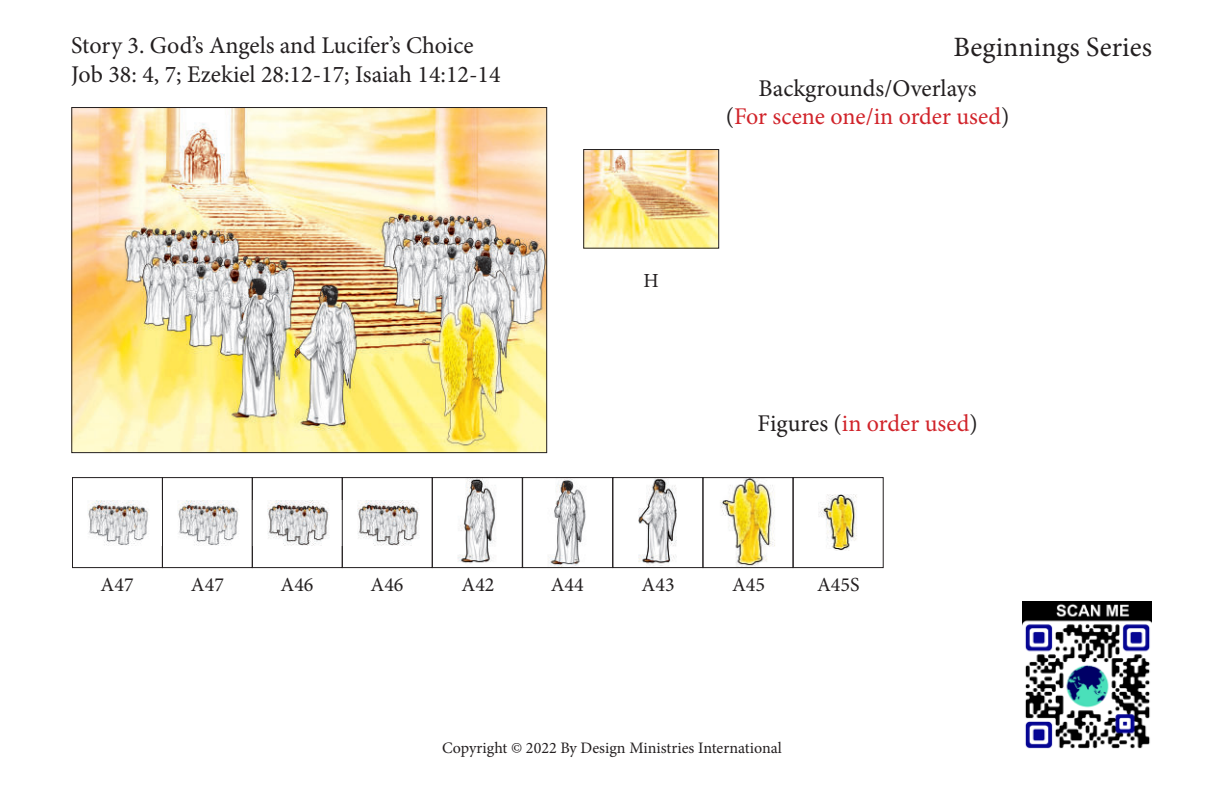
<style>
.page{position:relative;width:1224px;height:792px;background:#fff}
.page>*{position:absolute;margin:0;border:0;box-sizing:border-box;transform-origin:0 0}
.t1{font:28px "Minion Pro";color:#231f20}
.t2{font:24px/28.8px "Minion Pro";color:#231f20}
.t3{font:24px/28.8px "Minion Pro";color:#d1232a;text-align:center}
.t4{font:20px "Minion Pro";color:#231f20}
.t5{font:16px "Minion Pro";color:#231f20}
.s1{color:#231f20}
</style>
<div class="page">
<img style="left:1022px;top:601px;width:130px;height:148px">
<img style="left:73px;top:109px;width:472px;height:342px">
<img style="left:585px;top:151px;width:132px;height:96px">
<div style="left:583px;top:149px;width:136px;height:100px;border:1px solid #231f20"></div>
<img style="left:88px;top:500px;width:332px;height:45px">
<div style="left:342px;top:477px;width:91px;height:91px;border:1px solid #231f20"></div>
<img style="left:457px;top:479px;width:39px;height:85px">
<div style="left:432px;top:477px;width:91px;height:91px;border:1px solid #231f20"></div>
<img style="left:549px;top:479px;width:37px;height:87px">
<div style="left:522px;top:477px;width:91px;height:91px;border:1px solid #231f20"></div>
<img style="left:819px;top:495px;width:38px;height:55px">
<div style="left:793px;top:477px;width:90px;height:91px;border:1px solid #231f20"></div>
<img style="left:638px;top:479px;width:39px;height:87px">
<div style="left:613px;top:477px;width:90px;height:91px;border:1px solid #231f20"></div>
<div style="left:162px;top:477px;width:91px;height:91px;border:1px solid #231f20"></div>
<div style="left:72px;top:477px;width:91px;height:91px;border:1px solid #231f20"></div>
<div style="left:252px;top:477px;width:91px;height:91px;border:1px solid #231f20"></div>
<img style="left:720px;top:479px;width:55px;height:87px">
<div style="left:703px;top:477px;width:90px;height:91px;border:1px solid #231f20"></div>
<p class="t2" style="left:71px;top:34px;width:431px">Story 3. God’s Angels and Lucifer’s Choice<br>Job 38: 4, 7; Ezekiel 28:12-17; Isaiah 14:12-14</p>
<p class="t4" style="left:644px;top:273px;width:17px">H</p>
<p class="t1" style="left:954px;top:36px;width:200px">Beginnings Series</p>
<p class="t3" style="left:726px;top:76px;width:285px"><span class="s1">Backgrounds/Overlays<br>(</span>For scene one/in order used<span class="s1">)</span></p>
<p class="t3" style="left:758px;top:411px;width:222px"><span class="s1">Figures (</span>in order used<span class="s1">)</span></p>
<p class="t4" style="left:101px;top:577px;width:35px">A47</p>
<p class="t4" style="left:281px;top:577px;width:35px">A46</p>
<p class="t4" style="left:191px;top:577px;width:35px">A47</p>
<p class="t4" style="left:371px;top:577px;width:35px">A46</p>
<p class="t4" style="left:462px;top:577px;width:35px">A42</p>
<p class="t4" style="left:551px;top:577px;width:35px">A44</p>
<p class="t4" style="left:817px;top:577px;width:44px">A45S</p>
<p class="t4" style="left:642px;top:577px;width:35px">A43</p>
<p class="t4" style="left:732px;top:577px;width:35px">A45</p>
<p class="t5" style="left:442px;top:742px;width:341px">Copyright © 2022 By Design Ministries International</p>
</div>
